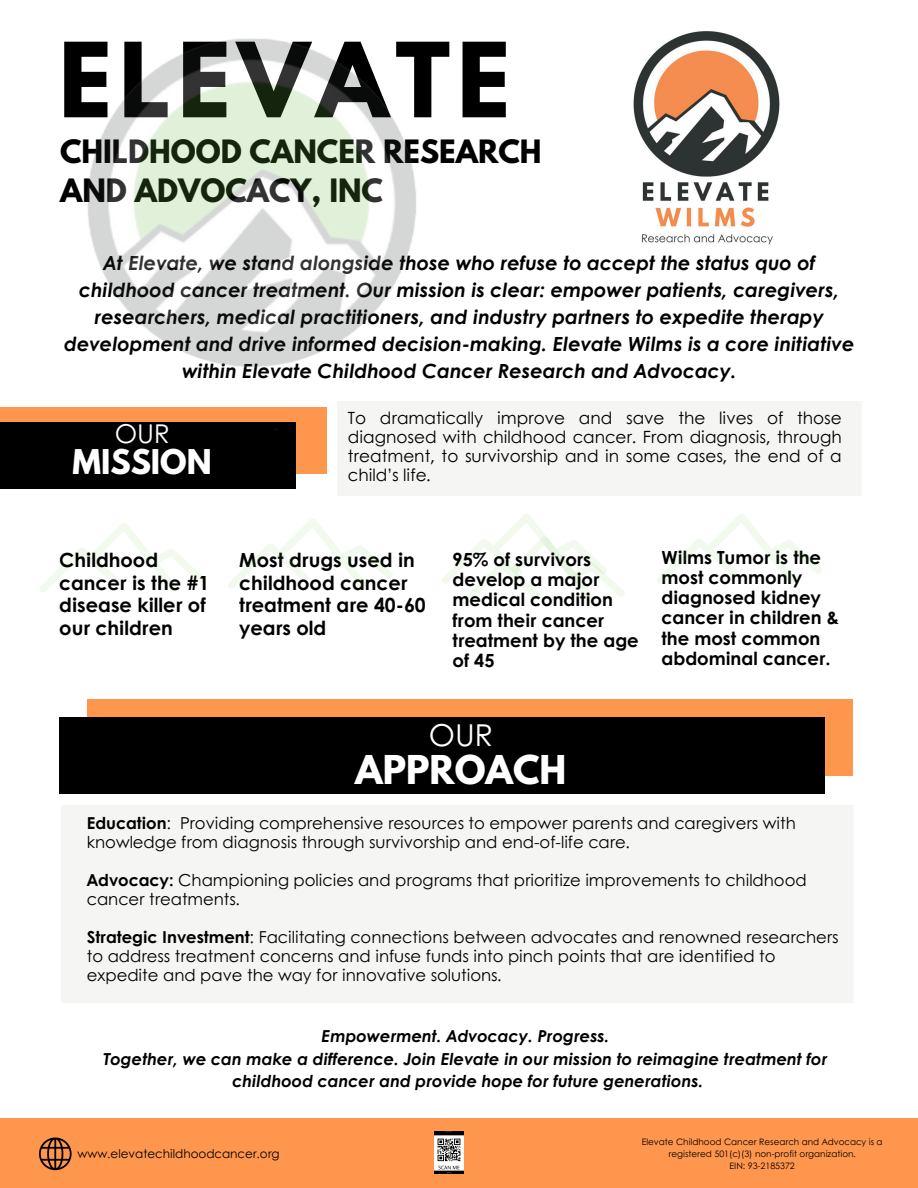
<style>
.page{position:relative;width:918px;height:1188px;background:#fff}
.page>*{position:absolute;margin:0;border:0;box-sizing:border-box;transform-origin:0 0}
.t1{font:700 91.65px "League Spartan";letter-spacing:.075em;color:#000}
.t2{font:700 35.25px "League Spartan";color:#fff}
.t3{font:700 30.3px "League Spartan";color:#fff}
.t4{font:30.15px "Century Gothic";color:#fff}
.t5{font:700 28.5px/39.3px "League Spartan";color:#000}
.t6{font:25.95px "Century Gothic";color:#fff}
.t7{font:italic 700 19.5px/27px "Century Gothic";color:#000;text-align:center}
.t8{font:700 19.5px/22.5px "Century Gothic";color:#000}
.t9{font:700 18.15px/20.2px "Century Gothic";color:#000}
.t10{font:16.8px/19.2px "Century Gothic";color:#000;text-align:justify}
.t11{font:16.5px/18.9px "Century Gothic";color:#000}
.t12{font:italic 700 16.5px "Century Gothic";color:#000}
.t13{font:12px "Century Gothic";color:#000}
.t14{font:8.85px/11.9px "Century Gothic";color:#000;text-align:center}
.s1{font-weight:700}
</style>
<div class="page">
<div style="left:0;top:408px;width:327px;height:66px;background:#ff964e"></div>
<div style="left:0;top:423px;width:296px;height:66px;background:#000"></div>
<div style="left:87px;top:699px;width:766px;height:77px;background:#ff964e"></div>
<div style="left:59px;top:717px;width:766px;height:77px;background:#000"></div>
<div style="left:61px;top:806px;width:792px;height:197px;background:#f5f6f3"></div>
<div style="left:337px;top:401px;width:524px;height:95px;background:#f5f6f3"></div>
<svg style="left:40px;top:523px;width:164px;height:69px"></svg>
<svg style="left:228px;top:519px;width:165px;height:70px"></svg>
<svg style="left:442px;top:514px;width:183px;height:93px"></svg>
<svg style="left:657px;top:514px;width:165px;height:70px"></svg>
<div style="left:0;top:1118px;width:918px;height:70px;background:#ff964e"></div>
<svg style="left:39px;top:1138px;width:33px;height:32px"></svg>
<img style="left:434px;top:1132px;width:30px;height:42px">
<img style="left:78px;top:38px;width:338px;height:422px">
<img style="left:633px;top:31px;width:147px;height:214px">
<h5 class="t1" style="left:59px;top:35px;width:453px">ELEVATE</h5>
<p class="t5" style="left:60px;top:135px;width:483px">CHILDHOOD CANCER RESEARCH<br>AND ADVOCACY, INC</p>
<p class="t7" style="left:64px;top:249px;width:792px">At Elevate, we stand alongside those who refuse to accept the status quo of childhood cancer treatment. Our mission is clear: empower patients, caregivers, researchers, medical practitioners, and industry partners to expedite therapy development and drive informed decision-making. Elevate Wilms is a core initiative within Elevate Childhood Cancer Research and Advocacy.</p>
<h6 class="t6" style="left:115px;top:414px;width:56px">OUR</h6>
<p class="t3" style="left:72px;top:447px;width:141px">MISSION</p>
<h3 class="t10" style="left:348px;top:407px;width:495px">To dramatically improve and save the lives of those diagnosed with childhood cancer. From diagnosis, through treatment, to survivorship and in some cases, the end of a child’s life.</h3>
<p class="t8" style="left:59px;top:548px;width:151px">Childhood cancer is the #1 disease killer of our children</p>
<h1 class="t8" style="left:239px;top:548px;width:188px">Most drugs used in childhood cancer treatment are 40-60 years old</h1>
<h3 class="t9" style="left:662px;top:546px;width:179px">Wilms Tumor is the most commonly diagnosed kidney cancer in children &amp; the most common abdominal cancer.</h3>
<p class="t9" style="left:453px;top:548px;width:188px">95% of survivors develop a major medical condition from their cancer treatment by the age of 45</p>
<h6 class="t4" style="left:429px;top:713px;width:65px">OUR</h6>
<h4 class="t2" style="left:355px;top:753px;width:213px">APPROACH</h4>
<h6 class="t11" style="left:87px;top:813px;width:710px"><span class="s1">Education</span>: Providing comprehensive resources to empower parents and caregivers with knowledge from diagnosis through survivorship and end-of-life care.</h6>
<p class="t11" style="left:87px;top:870px;width:721px"><span class="s1">Advocacy:</span> Championing policies and programs that prioritize improvements to childhood cancer treatments.</p>
<p class="t11" style="left:87px;top:927px;width:753px"><span class="s1">Strategic Investment</span>: Facilitating connections between advocates and renowned researchers</p>
<h6 class="t11" style="left:87px;top:946px;width:690px">to address treatment concerns and infuse funds into pinch points that are identified to</h6>
<p class="t11" style="left:87px;top:965px;width:416px">expedite and pave the way for innovative solutions.</p>
<h2 class="t12" style="left:321px;top:1024px;width:289px">Empowerment. Advocacy. Progress.</h2>
<p class="t12" style="left:103px;top:1046px;width:725px">Together, we can make a difference. Join Elevate in our mission to reimagine treatment for</p>
<p class="t12" style="left:232px;top:1069px;width:472px">childhood cancer and provide hope for future generations.</p>
<p class="t13" style="left:78px;top:1144px;width:204px">www.elevatechildhoodcancer.org</p>
<p class="t14" style="left:642px;top:1136px;width:243px">Elevate Childhood Cancer Research and Advocacy is a registered 501(c)(3) non-profit organization.</p>
<p class="t14" style="left:730px;top:1160px;width:67px">EIN: 93-2185372</p>
</div>
